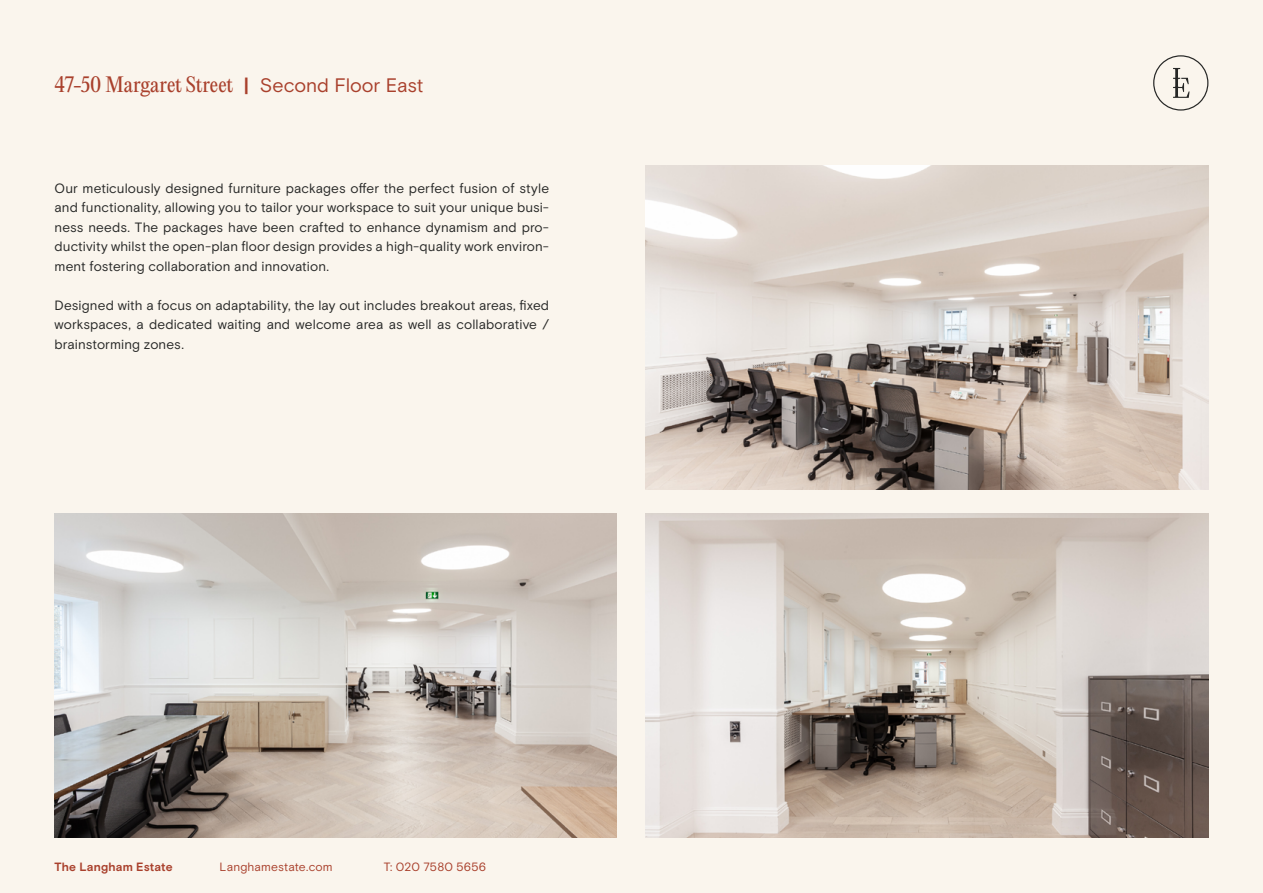
<style>
.page{position:relative;width:1263px;height:893px;background:#faf5ed}
.page>*{position:absolute;margin:0;border:0;box-sizing:border-box;transform-origin:0 0}
.t1{font:19.5px "PP Editorial New";letter-spacing:-.01em;color:#a9402c}
.PG_Title{font:13.5px/19.5px "Basis Grotesque Pro";letter-spacing:.01em;color:#262726;text-align:justify}
.t2{font:12px "Basis Grotesque Pro";letter-spacing:.01em;color:#a9402c}
.t3{font:700 12px "Basis Grotesque Pro";letter-spacing:.015em;color:#a9402c}
.s1{font-family:"Basis Grotesque Pro";font-weight:700}
.s2{font-family:"Basis Grotesque Pro"}
</style>
<div class="page">
<img style="left:646px;top:166px;width:562px;height:324px">
<img style="left:55px;top:514px;width:562px;height:324px">
<img style="left:646px;top:514px;width:562px;height:324px">
<svg style="left:1153px;top:55px;width:55px;height:56px"></svg>
<h1 class="t1" style="left:55px;top:71px;width:370px">47-50 Margaret Street <span class="s1">|</span> <span class="s2">Second Floor East</span></h1>
<p class="PG_Title" style="left:55px;top:179px;width:496px">Our meticulously designed furniture packages offer the perfect fusion of style and functionality, allowing you to tailor your workspace to suit your unique busi&shy;ness needs. The packages have been crafted to enhance dynamism and pro&shy;ductivity whilst the open-plan floor design provides a high-quality work environ&shy;ment fostering collaboration and innovation.</p>
<p class="PG_Title" style="left:55px;top:296px;width:496px">Designed with a focus on adaptability, the lay out includes breakout areas, fixed workspaces, a dedicated waiting and welcome area as well as collaborative / brainstorming zones.</p>
<p class="t3" style="left:55px;top:860px;width:120px">The Langham Estate</p>
<p class="t2" style="left:220px;top:860px;width:115px">Langhamestate.com</p>
<p class="t2" style="left:384px;top:860px;width:104px">T: 020 7580 5656</p>
</div>
